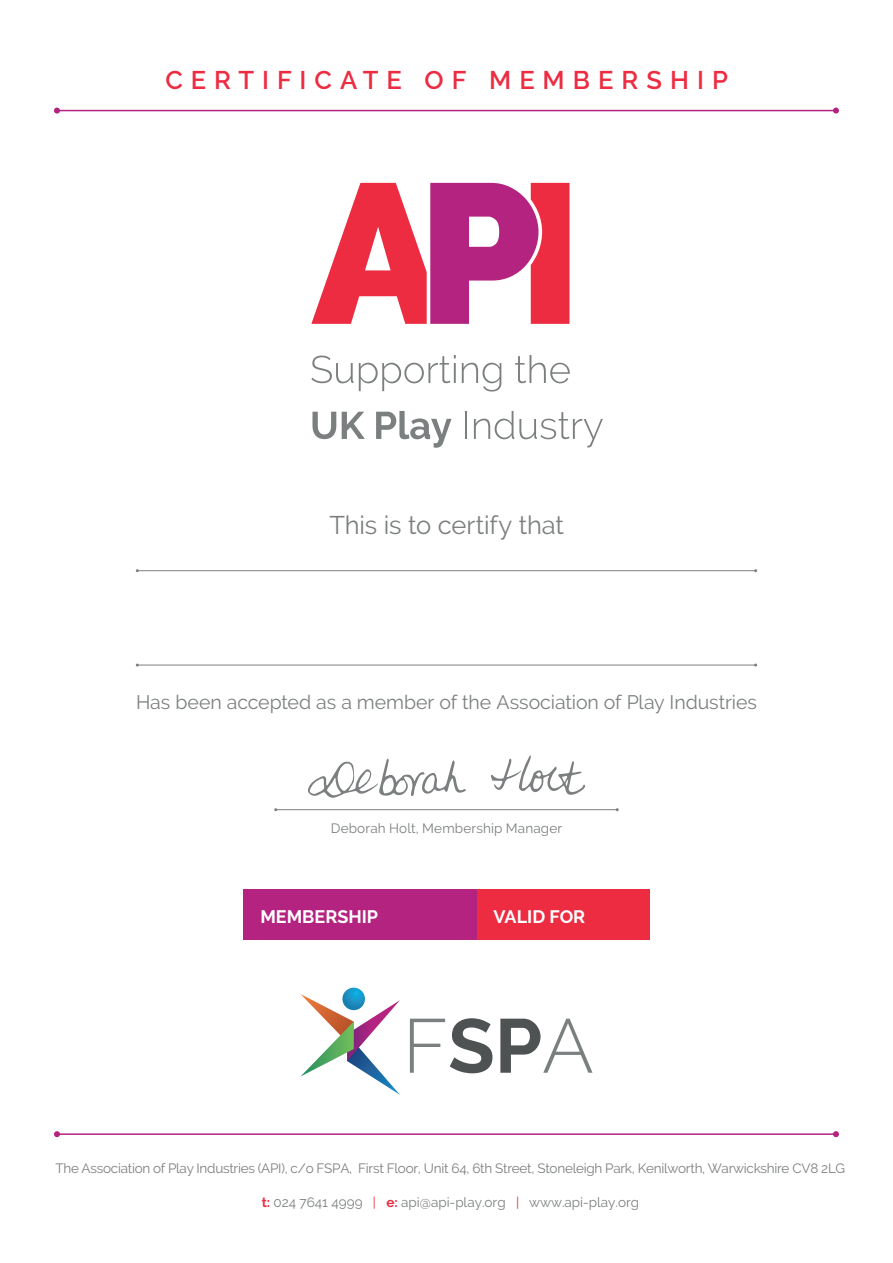
<style>
.page{position:relative;width:893px;height:1263px;background:#fff}
.page>*{position:absolute;margin:0;border:0;box-sizing:border-box;transform-origin:0 0}
.t1{font:600 25.5px "Raleway";letter-spacing:.315em;color:#ed2c42}
.t2{font:25.5px "Raleway";letter-spacing:-.005em;color:#7c7f80}
.t3{font:19.5px "Raleway";letter-spacing:-.005em;color:#7c7f80}
.t4{font:700 18px "Raleway";color:#fff}
.t5{font:13.5px "Raleway";letter-spacing:-.02em;color:#7c7f80}
.t6{font:13.5px "Raleway";color:#7c7f80}
.t7{font:13.5px "Raleway";letter-spacing:.01em;color:#7c7f80}
.s1{font-weight:700;color:#ed2c42}
.s2{color:#ed2c42}
</style>
<div class="page">
<svg style="left:311px;top:356px;width:42px;height:27px"></svg>
<svg style="left:359px;top:355px;width:97px;height:36px"></svg>
<hr style="left:454px;top:363px;width:2px;height:20px;background:#7c7f80">
<svg style="left:462px;top:363px;width:39px;height:29px"></svg>
<svg style="left:515px;top:355px;width:55px;height:28px"></svg>
<svg style="left:312px;top:412px;width:24px;height:27px"></svg>
<svg style="left:342px;top:412px;width:23px;height:27px"></svg>
<svg style="left:376px;top:411px;width:75px;height:37px"></svg>
<hr style="left:465px;top:412px;width:2px;height:27px;background:#7c7f80">
<svg style="left:474px;top:411px;width:129px;height:36px"></svg>
<svg style="left:311px;top:183px;width:258px;height:141px"></svg>
<hr style="left:57px;top:110px;width:779px;height:1px;background:#b42380">
<svg style="left:54px;top:108px;width:6px;height:6px"></svg>
<svg style="left:833px;top:108px;width:6px;height:6px"></svg>
<hr style="left:137px;top:570px;width:619px;height:1px;background:#7c7f80">
<hr style="left:137px;top:665px;width:619px;height:1px;background:#7c7f80">
<hr style="left:276px;top:809px;width:341px;height:1px;background:#7c7f80">
<hr style="left:57px;top:1133px;width:779px;height:2px;background:#b42380">
<svg style="left:54px;top:1131px;width:6px;height:6px"></svg>
<svg style="left:833px;top:1131px;width:6px;height:6px"></svg>
<svg style="left:342px;top:988px;width:23px;height:22px"></svg>
<svg style="left:300px;top:994px;width:100px;height:101px"></svg>
<svg style="left:410px;top:1018px;width:82px;height:55px"></svg>
<svg style="left:500px;top:1019px;width:92px;height:54px"></svg>
<div style="left:477px;top:889px;width:173px;height:51px;background:#ed2c42"></div>
<div style="left:243px;top:889px;width:234px;height:51px;background:#b42380"></div>
<svg style="left:307px;top:758px;width:159px;height:40px"></svg>
<svg style="left:491px;top:755px;width:94px;height:40px"></svg>
<p class="t1" style="left:165px;top:66px;width:564px">CERTIFICATE OF MEMBERSHIP</p>
<p class="t2" style="left:329px;top:510px;width:236px">This is to certify that</p>
<p class="t3" style="left:136px;top:691px;width:622px">Has been accepted as a member of the Association of Play Industries</p>
<p class="t7" style="left:331px;top:820px;width:233px">Deborah Holt, Membership Manager</p>
<p class="t4" style="left:260px;top:906px;width:119px">MEMBERSHIP</p>
<p class="t4" style="left:494px;top:906px;width:93px">VALID FOR</p>
<p class="t5" style="left:56px;top:1160px;width:791px">The Association of Play Industries (API), c/o FSPA, First Floor, Unit 64, 6th Street, Stoneleigh Park, Kenilworth, Warwickshire CV8 2LG</p>
<p class="t6" style="left:262px;top:1194px;width:379px"><span class="s1">t:</span> 024 7641 4999 <span class="s2">|</span> <span class="s1">e:</span> api@api-play.org <span class="s2">|</span> www.api-play.org</p>
</div>
